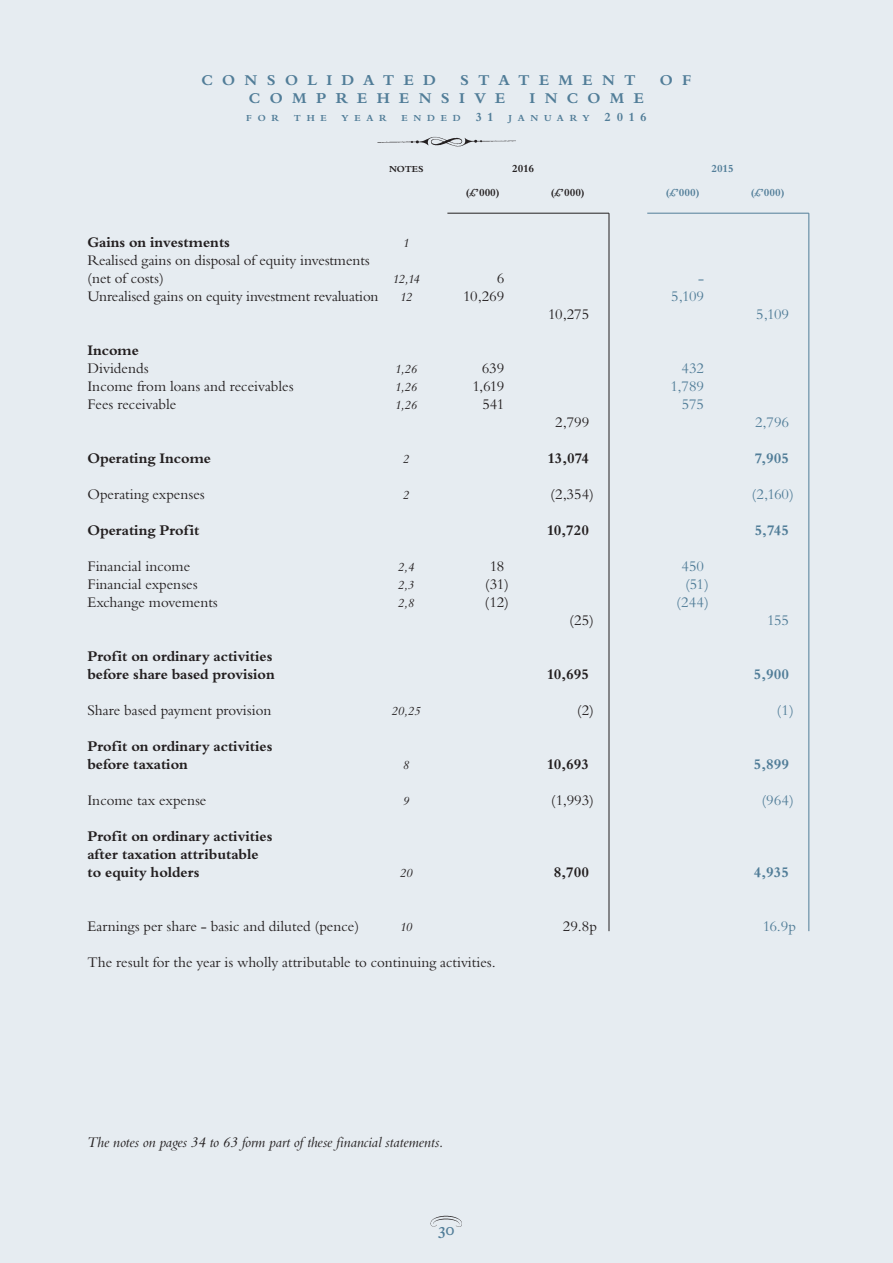
<style>
.page{position:relative;width:893px;height:1263px;background:#e6ecf1}
.page>*{position:absolute;margin:0;border:0;box-sizing:border-box;transform-origin:0 0}
.t1{font:700 16.5px "Bergamo Sm Caps";color:#517d98}
.t2{font:700 14.7px "Bergamo";letter-spacing:.645em;color:#517d98}
.t3{font:14.25px/18px "Bergamo";color:#231f20}
.t4{font:700 14.25px/18px "Bergamo";color:#231f20}
.t5{font:14.25px "Bergamo";color:#517d98}
.t6{font:italic 14.25px "Bergamo";color:#231f20}
.t7{font:700 14.25px "Bergamo";color:#517d98}
.t8{font:italic 12px "Bergamo";color:#231f20}
.t9{font:700 10.5px "Bergamo";color:#231f20}
.t10{font:700 10.5px "Bergamo";color:#517d98}
.t11{font:700 9px "Bergamo";letter-spacing:.645em;color:#517d98}
.t12{font:700 9px "Bergamo";letter-spacing:-.005em;color:#231f20}
.s1{font-size:12px}
</style>
<div class="page">
<img style="left:430px;top:1215px;width:32px;height:12px">
<hr style="left:447px;top:213px;width:162px;height:1px;background:#231f20">
<hr style="left:609px;top:213px;width:1px;height:718px;background:#231f20">
<hr style="left:647px;top:213px;width:162px;height:1px;background:#517d98">
<hr style="left:808px;top:213px;width:1px;height:718px;background:#517d98">
<img style="left:377px;top:136px;width:139px;height:11px">
<p class="t2" style="left:201px;top:71px;width:236px">CONSOLIDATED</p>
<p class="t2" style="left:460px;top:71px;width:177px">STATEMENT</p>
<p class="t2" style="left:660px;top:71px;width:33px">O F</p>
<p class="t2" style="left:249px;top:89px;width:258px">COMPREHENSIVE</p>
<p class="t2" style="left:530px;top:89px;width:116px">INCOME</p>
<p class="t11" style="left:246px;top:113px;width:34px">FOR</p>
<p class="t11" style="left:294px;top:113px;width:34px">THE</p>
<p class="t11" style="left:342px;top:113px;width:47px">YEAR</p>
<p class="t11" style="left:402px;top:113px;width:247px">ENDED <span class="s1">31</span> JANUARY <span class="s1">2016</span></p>
<p class="t12" style="left:389px;top:164px;width:36px">NOTES</p>
<p class="t9" style="left:512px;top:162px;width:23px">2016</p>
<p class="t10" style="left:712px;top:162px;width:24px">2015</p>
<p class="t9" style="left:466px;top:186px;width:36px">(£’000)</p>
<p class="t9" style="left:551px;top:186px;width:36px">(£’000)</p>
<p class="t10" style="left:666px;top:186px;width:36px">(£’000)</p>
<p class="t10" style="left:751px;top:186px;width:36px">(£’000)</p>
<p class="t4" style="left:87px;top:233px;width:144px">Gains on investments</p>
<p class="t8" style="left:403px;top:236px;width:8px">1</p>
<p class="t3" style="left:87px;top:251px;width:284px">Realised gains on disposal of equity investments (net of costs)</p>
<p class="t8" style="left:393px;top:272px;width:29px">12,14</p>
<p class="t3" style="left:497px;top:269px;width:9px">6</p>
<p class="t5" style="left:698px;top:270px;width:8px">-</p>
<p class="t3" style="left:87px;top:287px;width:293px">Unrealised gains on equity investment revaluation</p>
<p class="t8" style="left:400px;top:290px;width:14px">12</p>
<p class="t3" style="left:463px;top:287px;width:42px">10,269</p>
<p class="t5" style="left:671px;top:288px;width:34px">5,109</p>
<p class="t3" style="left:548px;top:305px;width:42px">10,275</p>
<p class="t5" style="left:756px;top:306px;width:34px">5,109</p>
<p class="t4" style="left:87px;top:341px;width:53px">Income</p>
<p class="t3" style="left:87px;top:359px;width:63px">Dividends</p>
<p class="t8" style="left:395px;top:362px;width:24px">1,26</p>
<p class="t3" style="left:482px;top:359px;width:24px">639</p>
<p class="t5" style="left:681px;top:360px;width:24px">432</p>
<p class="t3" style="left:87px;top:377px;width:208px">Income from loans and receivables</p>
<p class="t8" style="left:395px;top:380px;width:24px">1,26</p>
<p class="t3" style="left:472px;top:377px;width:33px">1,619</p>
<p class="t5" style="left:671px;top:378px;width:35px">1,789</p>
<p class="t3" style="left:87px;top:395px;width:90px">Fees receivable</p>
<p class="t8" style="left:395px;top:398px;width:24px">1,26</p>
<p class="t3" style="left:482px;top:395px;width:23px">541</p>
<p class="t5" style="left:682px;top:396px;width:24px">575</p>
<p class="t3" style="left:555px;top:413px;width:36px">2,799</p>
<p class="t5" style="left:755px;top:414px;width:36px">2,796</p>
<p class="t4" style="left:87px;top:449px;width:125px">Operating Income</p>
<p class="t8" style="left:403px;top:452px;width:8px">2</p>
<p class="t4" style="left:547px;top:449px;width:43px">13,074</p>
<p class="t7" style="left:755px;top:450px;width:36px">7,905</p>
<p class="t3" style="left:87px;top:485px;width:119px">Operating expenses</p>
<p class="t8" style="left:403px;top:488px;width:8px">2</p>
<p class="t3" style="left:551px;top:485px;width:45px">(2,354)</p>
<p class="t5" style="left:752px;top:486px;width:43px">(2,160)</p>
<p class="t4" style="left:87px;top:521px;width:114px">Operating Profit</p>
<p class="t4" style="left:547px;top:521px;width:44px">10,720</p>
<p class="t7" style="left:755px;top:522px;width:36px">5,745</p>
<p class="t3" style="left:87px;top:557px;width:104px">Financial income</p>
<p class="t8" style="left:398px;top:560px;width:18px">2,4</p>
<p class="t3" style="left:490px;top:557px;width:16px">18</p>
<p class="t5" style="left:681px;top:558px;width:24px">450</p>
<p class="t3" style="left:87px;top:575px;width:112px">Financial expenses</p>
<p class="t8" style="left:398px;top:578px;width:18px">2,3</p>
<p class="t3" style="left:485px;top:575px;width:25px">(31)</p>
<p class="t5" style="left:685px;top:576px;width:25px">(51)</p>
<p class="t3" style="left:87px;top:593px;width:132px">Exchange movements</p>
<p class="t8" style="left:398px;top:596px;width:18px">2,8</p>
<p class="t3" style="left:485px;top:593px;width:25px">(12)</p>
<p class="t5" style="left:677px;top:594px;width:34px">(244)</p>
<p class="t3" style="left:570px;top:611px;width:26px">(25)</p>
<p class="t5" style="left:767px;top:612px;width:24px">155</p>
<p class="t4" style="left:87px;top:647px;width:189px">Profit on ordinary activities before share based provision</p>
<p class="t4" style="left:547px;top:665px;width:44px">10,695</p>
<p class="t7" style="left:754px;top:666px;width:37px">5,900</p>
<p class="t3" style="left:87px;top:701px;width:186px">Share based payment provision</p>
<p class="t8" style="left:392px;top:704px;width:31px">20,25</p>
<p class="t3" style="left:577px;top:701px;width:18px">(2)</p>
<p class="t5" style="left:777px;top:702px;width:18px">(1)</p>
<p class="t4" style="left:87px;top:737px;width:186px">Profit on ordinary activities before taxation</p>
<p class="t8" style="left:403px;top:758px;width:8px">8</p>
<p class="t4" style="left:547px;top:755px;width:44px">10,693</p>
<p class="t7" style="left:754px;top:756px;width:37px">5,899</p>
<p class="t3" style="left:87px;top:791px;width:121px">Income tax expense</p>
<p class="t8" style="left:403px;top:794px;width:8px">9</p>
<p class="t3" style="left:551px;top:791px;width:44px">(1,993)</p>
<p class="t5" style="left:762px;top:792px;width:34px">(964)</p>
<p class="t4" style="left:87px;top:827px;width:186px">Profit on ordinary activities after taxation attributable to equity holders</p>
<p class="t8" style="left:400px;top:866px;width:14px">20</p>
<p class="t4" style="left:554px;top:863px;width:37px">8,700</p>
<p class="t7" style="left:754px;top:864px;width:37px">4,935</p>
<p class="t3" style="left:87px;top:917px;width:273px">Earnings per share - basic and diluted (pence)</p>
<p class="t8" style="left:400px;top:920px;width:14px">10</p>
<p class="t3" style="left:563px;top:917px;width:36px">29.8p</p>
<p class="t5" style="left:763px;top:918px;width:35px">16.9p</p>
<p class="t3" style="left:87px;top:953px;width:410px">The result for the year is wholly attributable to continuing activities.</p>
<p class="t6" style="left:87px;top:1134px;width:358px">The notes on pages 34 to 63 form part of these financial statements.</p>
<p class="t1" style="left:438px;top:1219px;width:18px">30</p>
</div>
